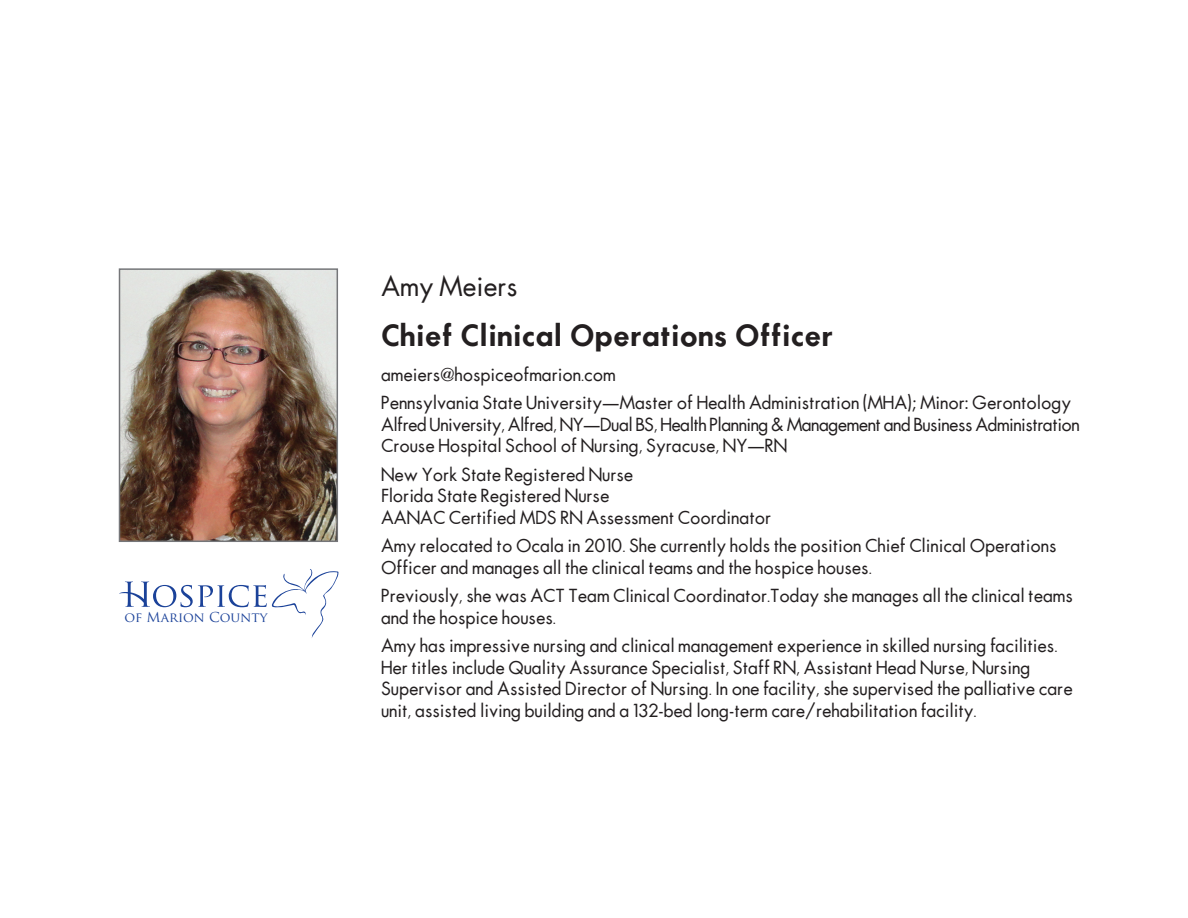
<style>
.page{position:relative;width:1188px;height:918px;background:#fff}
.page>*{position:absolute;margin:0;border:0;box-sizing:border-box;transform-origin:0 0}
.t1{font:27px "Futura Demi Boold";color:#231f20}
.t2{font:27px "Futura";color:#231f20}
.t3{font:18px/21.6px "Futura";color:#231f20}
.t4{font:18px/21.6px "Futura";letter-spacing:-.025em;color:#231f20}
.t5{font:13.35px "Trajan Pro";color:#1b4299}
</style>
<div class="page">
<img style="left:122px;top:271px;width:213px;height:268px">
<div style="left:119px;top:268px;width:219px;height:274px;border:2px solid #757679"></div>
<svg style="left:119px;top:569px;width:220px;height:69px"></svg>
<p class="t5" style="left:125px;top:608px;width:144px">of Marion County</p>
<h1 class="t2" style="left:381px;top:268px;width:138px">Amy Meiers</h1>
<h1 class="t1" style="left:381px;top:316px;width:454px">Chief Clinical Operations Officer</h1>
<p class="t3" style="left:381px;top:360px;width:692px;line-height:28.3px">ameiers@hospiceofmarion.com<br>Pennsylvania State University—Master of Health Administration (MHA); Minor: Gerontology</p>
<p class="t4" style="left:381px;top:413px;width:700px">Alfred University, Alfred, NY—Dual BS, Health Planning &amp; Management and Business Administration<br>Crouse Hospital School of Nursing, Syracuse, NY—RN</p>
<p class="t3" style="left:381px;top:463px;width:392px">New York State Registered Nurse<br>Florida State Registered Nurse<br>AANAC Certified MDS RN Assessment Coordinator</p>
<p class="t3" style="left:381px;top:535px;width:677px">Amy relocated to Ocala in 2010. She currently holds the position Chief Clinical Operations<br>Officer and manages all the clinical teams and the hospice houses.</p>
<p class="t3" style="left:381px;top:585px;width:693px">Previously, she was ACT Team Clinical Coordinator.Today she manages all the clinical teams and the hospice houses.</p>
<p class="t3" style="left:381px;top:635px;width:693px">Amy has impressive nursing and clinical management experience in skilled nursing facilities.<br>Her titles include Quality Assurance Specialist, Staff RN, Assistant Head Nurse, Nursing Supervisor and Assisted Director of Nursing. In one facility, she supervised the palliative care unit, assisted living building and a 132-bed long-term care/rehabilitation facility.</p>
</div>
